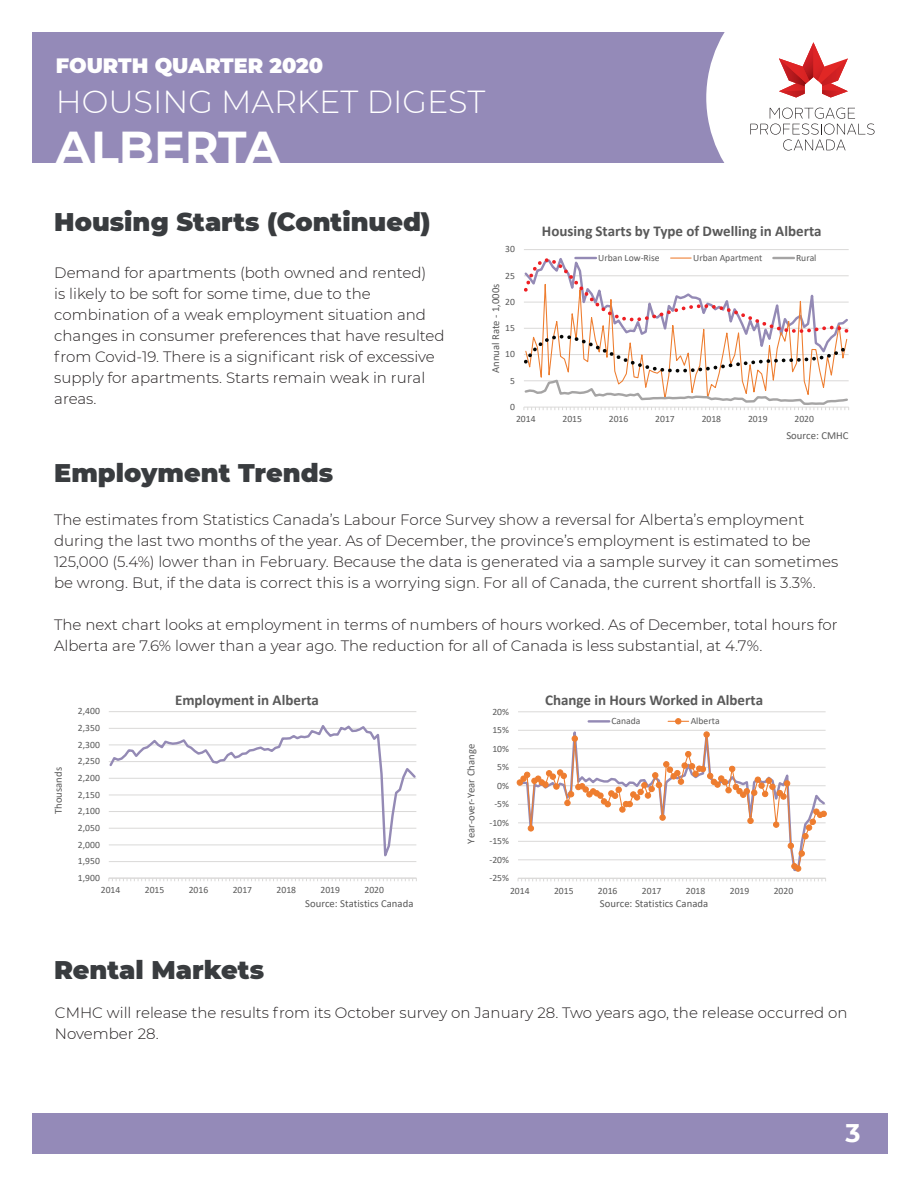
<style>
.page{position:relative;width:918px;height:1188px;background:#fff}
.page>*{position:absolute;margin:0;border:0;box-sizing:border-box;transform-origin:0 0}
.t1{font:700 46.05px "Montserrat";color:#fff}
.t2{font:300 31.8px "Montserrat";color:#fff}
.t3{font:900 25.5px "Montserrat";color:#393c3f}
.t4{font:700 25.5px "Montserrat";color:#fff}
.t5{font:900 20.7px "Montserrat";color:#fff}
.t6{font:300 15px/21px "Montserrat";color:#231f20}
.t7{font:700 15px "Calibri";color:#595959}
.t8{font:10.65px "Calibri";color:#595959}
.t9{font:9.6px "Calibri";color:#595959}
</style>
<div class="page">
<div style="left:32px;top:32px;width:850px;height:131px;background:#948ab8"></div>
<div style="left:33px;top:1113px;width:855px;height:40px;background:#948ab8"></div>
<div style="left:706px;top:32px;width:176px;height:131px;background:#fff"></div>
<svg style="left:750px;top:108px;width:125px;height:43px;background:#ececec"></svg>
<svg style="left:779px;top:42px;width:69px;height:56px;background:#e99899"></svg>
<hr style="left:524px;top:249px;width:325px;height:1px;background:#dad9d8">
<svg style="left:524px;top:256px;width:325px;height:154px"></svg>
<hr style="left:773px;top:257px;width:21px;height:2px;background:#a5a4a4">
<hr style="left:109px;top:711px;width:307px;height:1px;background:#dad9d8">
<svg style="left:108px;top:878px;width:309px;height:3px"></svg>
<svg style="left:109px;top:725px;width:308px;height:137px"></svg>
<hr style="left:518px;top:711px;width:308px;height:1px;background:#dad9d8">
<svg style="left:518px;top:878px;width:308px;height:3px"></svg>
<svg style="left:518px;top:712px;width:308px;height:160px"></svg>
<svg style="left:518px;top:723px;width:307px;height:147px"></svg>
<svg style="left:572px;top:736px;width:6px;height:6px"></svg>
<div style="left:704px;top:731px;width:6px;height:7px;border:1px solid #ee7d2f;border-radius:50%"></div>
<div style="left:791px;top:863px;width:7px;height:6px;border:1px solid #ee7d2f;border-radius:50%"></div>
<svg style="left:792px;top:864px;width:9px;height:7px"></svg>
<div style="left:795px;top:865px;width:6px;height:7px;border:1px solid #ee7d2f;border-radius:50%"></div>
<div style="left:799px;top:850px;width:6px;height:7px;border:1px solid #ee7d2f;border-radius:50%"></div>
<svg style="left:517px;top:751px;width:310px;height:105px"></svg>
<hr style="left:589px;top:720px;width:20px;height:3px;background:#948ab5">
<svg style="left:668px;top:718px;width:21px;height:6px"></svg>
<h3 class="t5" style="left:56px;top:51px;width:269px">FOURTH QUARTER 2020</h3>
<h2 class="t2" style="left:56px;top:80px;width:431px">HOUSING MARKET DIGEST</h2>
<h1 class="t1" style="left:56px;top:114px;width:226px">ALBERTA</h1>
<h3 class="t3" style="left:54px;top:203px;width:378px">Housing Starts (Continued)</h3>
<p class="t6" style="left:54px;top:262px;width:392px">Demand for apartments (both owned and rented)<br>is likely to be soft for some time, due to the combination of a weak employment situation and changes in consumer preferences that have resulted from Covid-19. There is a significant risk of excessive supply for apartments. Starts remain weak in rural areas.</p>
<p class="t9" style="left:505px;top:242px;width:11px">30</p>
<p class="t9" style="left:505px;top:269px;width:11px">25</p>
<p class="t8" style="left:488px;top:373px;width:91px;rotate:-90deg">Annual Rate - 1,000s</p>
<p class="t9" style="left:505px;top:295px;width:11px">20</p>
<p class="t9" style="left:505px;top:321px;width:11px">15</p>
<p class="t9" style="left:505px;top:347px;width:11px">10</p>
<p class="t9" style="left:510px;top:374px;width:6px">5</p>
<p class="t9" style="left:510px;top:400px;width:6px">0</p>
<p class="t7" style="left:542px;top:221px;width:281px">Housing Starts by Type of Dwelling in Alberta</p>
<p class="t9" style="left:598px;top:251px;width:63px">Urban Low-Rise</p>
<p class="t9" style="left:693px;top:251px;width:71px">Urban Apartment</p>
<p class="t9" style="left:796px;top:251px;width:22px">Rural</p>
<p class="t9" style="left:516px;top:412px;width:21px">2014</p>
<p class="t9" style="left:562px;top:412px;width:21px">2015</p>
<p class="t9" style="left:609px;top:412px;width:21px">2016</p>
<p class="t9" style="left:655px;top:412px;width:21px">2017</p>
<p class="t9" style="left:702px;top:412px;width:21px">2018</p>
<p class="t9" style="left:748px;top:412px;width:21px">2019</p>
<p class="t9" style="left:794px;top:412px;width:21px">2020</p>
<p class="t8" style="left:786px;top:428px;width:64px">Source: CMHC</p>
<h3 class="t3" style="left:54px;top:454px;width:280px">Employment Trends</h3>
<p class="t6" style="left:54px;top:509px;width:786px">The estimates from Statistics Canada’s Labour Force Survey show a reversal for Alberta’s employment during the last two months of the year. As of December, the province’s employment is estimated to be 125,000 (5.4%) lower than in February. Because the data is generated via a sample survey it can sometimes be wrong. But, if the data is correct this is a worrying sign. For all of Canada, the current shortfall is 3.3%.</p>
<p class="t6" style="left:54px;top:614px;width:785px">The next chart looks at employment in terms of numbers of hours worked. As of December, total hours for<br>Alberta are 7.6% lower than a year ago. The reduction for all of Canada is less substantial, at 4.7%.</p>
<p class="t9" style="left:78px;top:704px;width:23px">2,400</p>
<p class="t9" style="left:78px;top:721px;width:23px">2,350</p>
<p class="t7" style="left:175px;top:689px;width:146px">Employment in Alberta</p>
<p class="t9" style="left:492px;top:705px;width:18px">20%</p>
<p class="t9" style="left:492px;top:723px;width:18px">15%</p>
<p class="t7" style="left:545px;top:689px;width:220px">Change in Hours Worked in Alberta</p>
<p class="t9" style="left:611px;top:714px;width:31px">Canada</p>
<p class="t9" style="left:691px;top:714px;width:30px">Alberta</p>
<p class="t8" style="left:51px;top:814px;width:48px;rotate:-90deg">Thousands</p>
<p class="t9" style="left:78px;top:738px;width:23px">2,300</p>
<p class="t9" style="left:78px;top:754px;width:23px">2,250</p>
<p class="t9" style="left:78px;top:771px;width:23px">2,200</p>
<p class="t9" style="left:78px;top:788px;width:23px">2,150</p>
<p class="t9" style="left:78px;top:804px;width:23px">2,100</p>
<p class="t9" style="left:78px;top:821px;width:23px">2,050</p>
<p class="t9" style="left:78px;top:838px;width:23px">2,000</p>
<p class="t8" style="left:463px;top:844px;width:101px;rotate:-90deg">Year-over-Year Change</p>
<p class="t9" style="left:492px;top:742px;width:18px">10%</p>
<p class="t9" style="left:497px;top:760px;width:13px">5%</p>
<p class="t9" style="left:497px;top:779px;width:13px">0%</p>
<p class="t9" style="left:494px;top:797px;width:16px">-5%</p>
<p class="t9" style="left:489px;top:816px;width:21px">-10%</p>
<p class="t9" style="left:489px;top:834px;width:21px">-15%</p>
<p class="t9" style="left:78px;top:854px;width:23px">1,950</p>
<p class="t9" style="left:489px;top:853px;width:21px">-20%</p>
<p class="t9" style="left:78px;top:871px;width:23px">1,900</p>
<p class="t9" style="left:489px;top:871px;width:21px">-25%</p>
<p class="t9" style="left:101px;top:884px;width:21px">2014</p>
<p class="t9" style="left:145px;top:884px;width:21px">2015</p>
<p class="t9" style="left:189px;top:884px;width:21px">2016</p>
<p class="t9" style="left:233px;top:884px;width:21px">2017</p>
<p class="t9" style="left:277px;top:884px;width:21px">2018</p>
<p class="t9" style="left:321px;top:884px;width:21px">2019</p>
<p class="t9" style="left:365px;top:884px;width:21px">2020</p>
<p class="t9" style="left:510px;top:884px;width:21px">2014</p>
<p class="t9" style="left:554px;top:884px;width:21px">2015</p>
<p class="t9" style="left:598px;top:884px;width:21px">2016</p>
<p class="t9" style="left:642px;top:884px;width:21px">2017</p>
<p class="t9" style="left:686px;top:884px;width:21px">2018</p>
<p class="t9" style="left:730px;top:884px;width:21px">2019</p>
<p class="t9" style="left:774px;top:884px;width:21px">2020</p>
<p class="t8" style="left:305px;top:896px;width:110px">Source: Statistics Canada</p>
<p class="t8" style="left:600px;top:896px;width:110px">Source: Statistics Canada</p>
<h3 class="t3" style="left:54px;top:951px;width:212px">Rental Markets</h3>
<p class="t6" style="left:55px;top:1002px;width:794px">CMHC will release the results from its October survey on January 28. Two years ago, the release occurred on<br>November 28.</p>
<h3 class="t4" style="left:846px;top:1115px;width:17px">3</h3>
</div>
